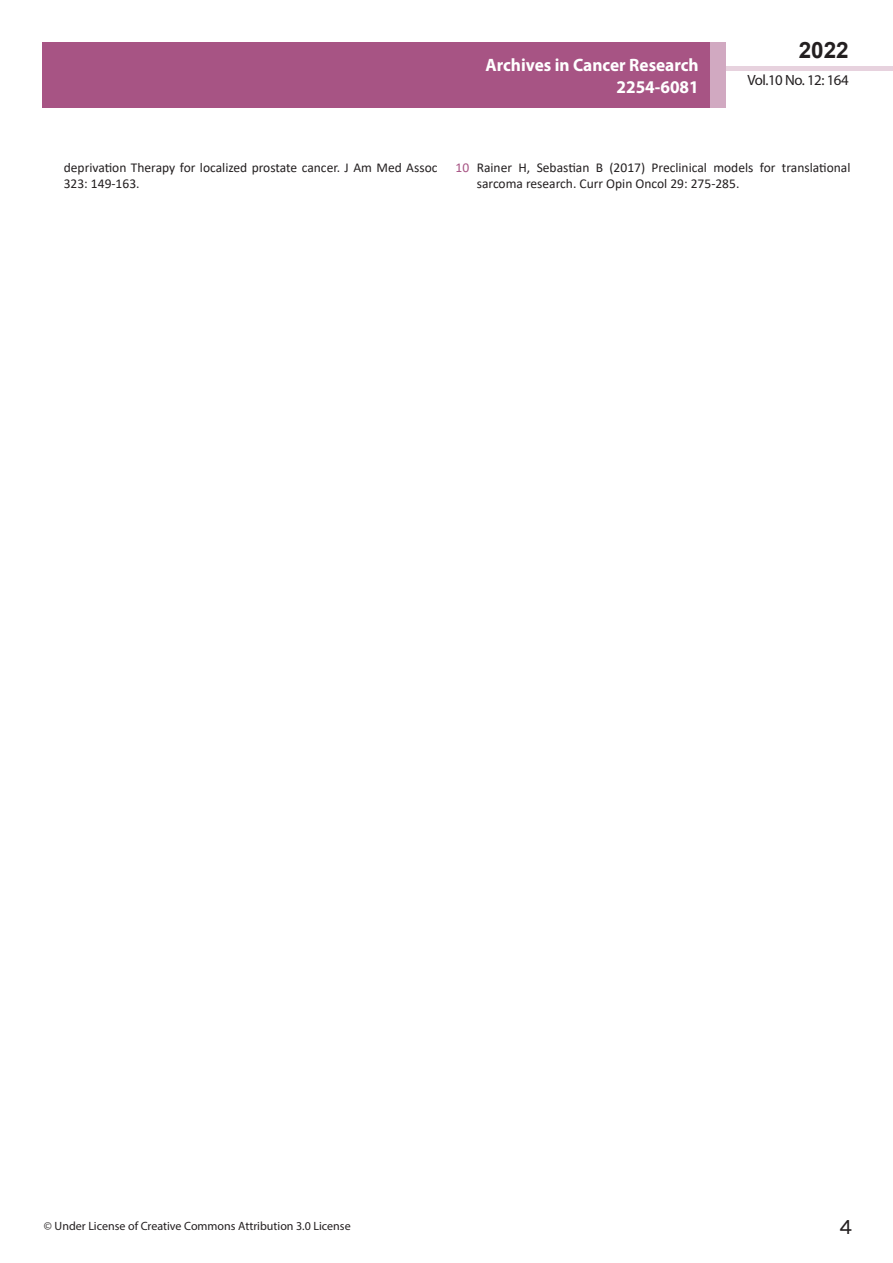
<style>
.page{position:relative;width:893px;height:1263px;background:#fff}
.page>*{position:absolute;margin:0;border:0;box-sizing:border-box;transform-origin:0 0}
.t1{font:25.5px "Tunga";color:#231f20}
.t2{font:700 22.5px "Arial";color:#231f20}
.t3{font:700 18px/21.6px "Myriad Pro";color:#fff;text-align:right;scale:.96 1}
.t4{font:14.85px "Myriad Pro";letter-spacing:-.03em;color:#231f20}
.t5{font:13.5px/16.2px "Calibri";color:#231f20}
.t6{font:12px "Myriad Pro";color:#231f20}
.s1{color:#a75484}
</style>
<div class="page">
<div style="left:722px;top:66px;width:171px;height:5px;background:#e7d2de"></div>
<div style="left:43px;top:42px;width:682px;height:66px;background:#a75484"></div>
<div style="left:710px;top:42px;width:15px;height:66px;background:#d1a9c1"></div>
<h3 class="t3" style="left:485px;top:54px;width:224px">Archives in Cancer Research<br>2254-6081</h3>
<h2 class="t2" style="left:799px;top:35px;width:52px">2022</h2>
<p class="t4" style="left:747px;top:71px;width:103px">Vol.10 No. 12: 164</p>
<p class="t5" style="left:64px;top:159px;width:375px">deprivation Therapy for localized prostate cancer. J Am Med Assoc<br>323: 149-163.</p>
<p class="t5" style="left:477px;top:159px;width:375px;text-indent:-21px"><span class="s1">10</span> Rainer H, Sebastian B (2017) Preclinical models for translational sarcoma research. Curr Opin Oncol 29: 275-285.</p>
<p class="t6" style="left:44px;top:1218px;width:308px">© Under License of Creative Commons Attribution 3.0 License</p>
<h1 class="t1" style="left:839px;top:1210px;width:15px">4</h1>
</div>
